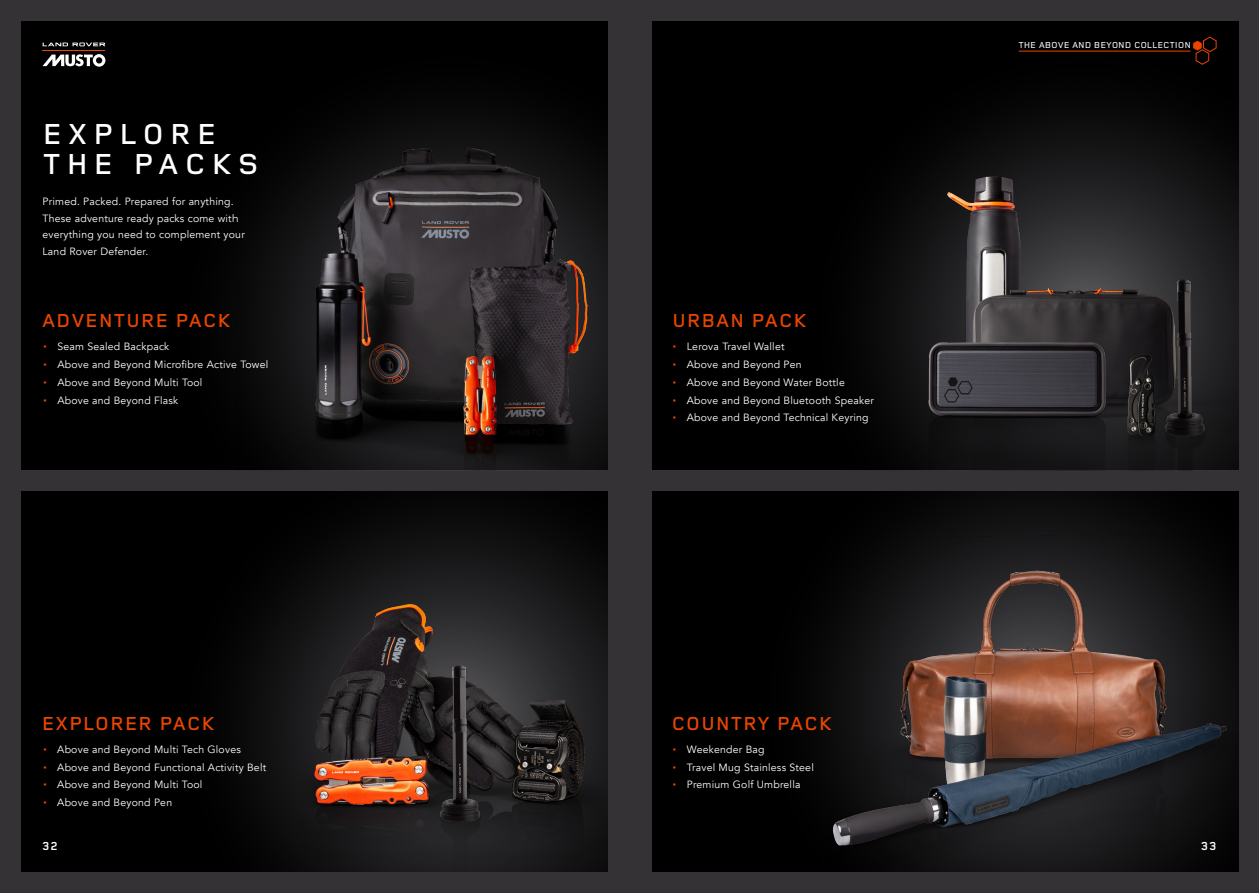
<style>
.page{position:relative;width:1259px;height:893px;background:#343235}
.page>*{position:absolute;margin:0;border:0;box-sizing:border-box;transform-origin:0 0}
.t1{font:600 30px/30px "Land Rover";letter-spacing:.25em;color:#fff}
.t2{font:600 19.5px "Land Rover";letter-spacing:.1em;color:#e94500}
.t3{font:700 12px "Land Rover";color:#fff}
.t4{font:10.5px/16.5px "Avenir";letter-spacing:.02em;color:#fff}
.t5{font:500 9px "Land Rover";letter-spacing:.06em;color:#fff}
.s1{font-family:"Land Rover";font-weight:500;color:#e94500}
</style>
<div class="page">
<div style="left:21px;top:21px;width:587px;height:449px;background:#000"></div>
<div style="left:652px;top:21px;width:586px;height:449px;background:#000"></div>
<div style="left:21px;top:491px;width:587px;height:381px;background:#000"></div>
<svg style="left:240px;top:511px;width:330px;height:294px"></svg>
<div style="left:652px;top:491px;width:586px;height:381px;background:#000"></div>
<img style="left:871px;top:109px;width:367px;height:361px">
<img style="left:256px;top:545px;width:352px;height:327px">
<img style="left:822px;top:491px;width:416px;height:381px">
<img style="left:245px;top:109px;width:363px;height:361px">
<hr style="left:43px;top:51px;width:62px;height:1px;background:#e94500">
<svg style="left:43px;top:54px;width:62px;height:13px"></svg>
<svg style="left:43px;top:43px;width:62px;height:3px"></svg>
<svg style="left:1193px;top:36px;width:23px;height:29px"></svg>
<hr style="left:1018px;top:51px;width:172px;height:1px;background:#e94500">
<h1 class="t1" style="left:43px;top:117px;width:216px">EXPLORE<br>THE PACKS</h1>
<p class="t4" style="left:43px;top:194px;width:204px">Primed. Packed. Prepared for anything.<br>These adventure ready packs come with everything you need to complement your Land Rover Defender.</p>
<h2 class="t2" style="left:43px;top:307px;width:189px">ADVENTURE PACK</h2>
<h2 class="t2" style="left:673px;top:307px;width:135px">URBAN PACK</h2>
<p class="t4" style="left:42px;top:339px;width:128px"><span class="s1">•</span> Seam Sealed Backpack</p>
<p class="t4" style="left:42px;top:356px;width:227px"><span class="s1">•</span> Above and Beyond Microfibre Active Towel</p>
<p class="t4" style="left:42px;top:374px;width:161px"><span class="s1">•</span> Above and Beyond Multi Tool</p>
<p class="t4" style="left:42px;top:392px;width:137px"><span class="s1">•</span> Above and Beyond Flask</p>
<p class="t4" style="left:672px;top:339px;width:114px"><span class="s1">•</span> Lerova Travel Wallet</p>
<p class="t4" style="left:672px;top:356px;width:131px"><span class="s1">•</span> Above and Beyond Pen</p>
<p class="t4" style="left:672px;top:374px;width:174px"><span class="s1">•</span> Above and Beyond Water Bottle</p>
<p class="t4" style="left:672px;top:392px;width:203px"><span class="s1">•</span> Above and Beyond Bluetooth Speaker</p>
<p class="t4" style="left:672px;top:410px;width:198px"><span class="s1">•</span> Above and Beyond Technical Keyring</p>
<h2 class="t2" style="left:43px;top:710px;width:173px">EXPLORER PACK</h2>
<p class="t4" style="left:42px;top:741px;width:200px"><span class="s1">•</span> Above and Beyond Multi Tech Gloves</p>
<p class="t4" style="left:42px;top:759px;width:225px"><span class="s1">•</span> Above and Beyond Functional Activity Belt</p>
<p class="t4" style="left:42px;top:777px;width:161px"><span class="s1">•</span> Above and Beyond Multi Tool</p>
<p class="t4" style="left:42px;top:794px;width:131px"><span class="s1">•</span> Above and Beyond Pen</p>
<h2 class="t2" style="left:672px;top:710px;width:161px">COUNTRY PACK</h2>
<p class="t4" style="left:672px;top:741px;width:94px"><span class="s1">•</span> Weekender Bag</p>
<p class="t4" style="left:672px;top:759px;width:143px"><span class="s1">•</span> Travel Mug Stainless Steel</p>
<p class="t4" style="left:672px;top:777px;width:130px"><span class="s1">•</span> Premium Golf Umbrella</p>
<p class="t5" style="left:1018px;top:39px;width:173px">THE ABOVE AND BEYOND COLLECTION</p>
<p class="t3" style="left:43px;top:838px;width:17px">32</p>
<p class="t3" style="left:1201px;top:838px;width:17px">33</p>
</div>
